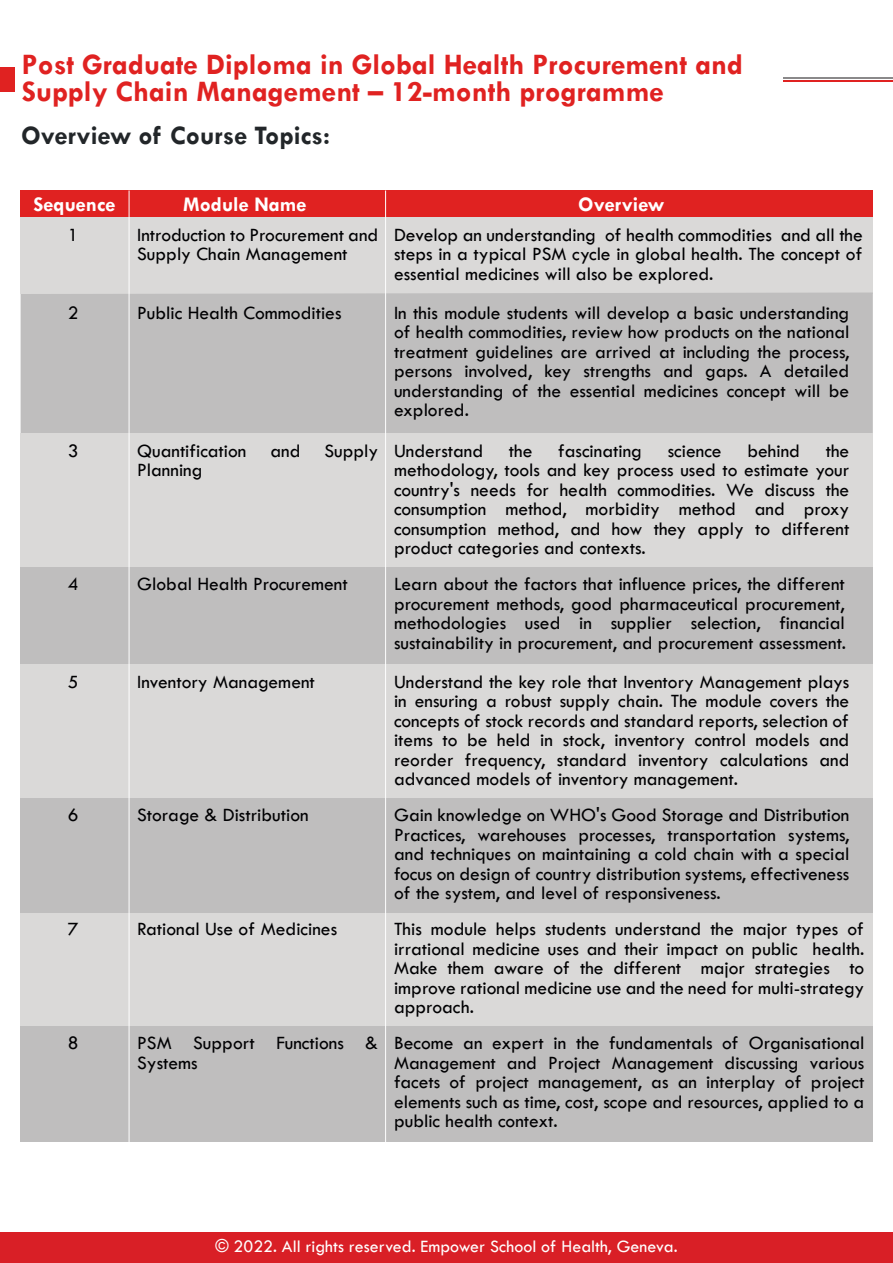
<style>
.page{position:relative;width:893px;height:1263px;background:#fff}
.page>*{position:absolute;margin:0;border:0;box-sizing:border-box;transform-origin:0 0}
.t1{font:700 30px/27px "Tw Cen";color:#e02221}
.t2{font:700 27px "Tw Cen";color:#222629}
.t3{font:700 21px "Tw Cen";color:#fff}
.t4{font:19.5px/19.5px "Tw Cen";color:#000002;text-align:justify}
.t5{font:18px "Tw Cen";color:#fff}
</style>
<div class="page">
<div style="left:0;top:68px;width:14px;height:24px;background:#e02221"></div>
<div style="left:21px;top:190px;width:852px;height:29px;background:#e02221"></div>
<div style="left:21px;top:218px;width:852px;height:76px;background:#dad9d8"></div>
<div style="left:21px;top:292px;width:852px;height:141px;background:#bfbebe"></div>
<div style="left:21px;top:433px;width:852px;height:134px;background:#dad9d8"></div>
<div style="left:21px;top:567px;width:852px;height:127px;background:#bfbebe"></div>
<div style="left:21px;top:664px;width:852px;height:134px;background:#dad9d8"></div>
<div style="left:21px;top:798px;width:852px;height:116px;background:#bfbebe"></div>
<div style="left:21px;top:913px;width:852px;height:113px;background:#dad9d8"></div>
<div style="left:21px;top:1026px;width:852px;height:116px;background:#bfbebe"></div>
<hr style="left:129px;top:190px;width:1px;height:1031px;background:#fff">
<hr style="left:385px;top:190px;width:1px;height:1031px;background:#fff">
<div style="left:0;top:1233px;width:892px;height:30px;background:#d91f26"></div>
<hr style="left:783px;top:81px;width:109px;height:1px;background:#e02221">
<hr style="left:783px;top:78px;width:109px;height:1px;background:#8a898a">
<h1 class="t1" style="left:22px;top:50px;width:723px">Post Graduate Diploma in Global Health Procurement and<br>Supply Chain Management – 12-month programme</h1>
<h2 class="t2" style="left:21px;top:119px;width:311px">Overview of Course Topics:</h2>
<p class="t3" style="left:34px;top:191px;width:84px">Sequence</p>
<p class="t3" style="left:183px;top:191px;width:125px">Module Name</p>
<p class="t3" style="left:578px;top:191px;width:88px">Overview</p>
<p class="t4" style="left:68px;top:225px;width:12px">1</p>
<p class="t4" style="left:137px;top:225px;width:243px">Introduction to Procurement and<br>Supply Chain Management</p>
<p class="t4" style="left:394px;top:225px;width:470px">Develop an understanding of health commodities and all the steps in a typical PSM cycle in global health. The concept of essential medicines will also be explored.</p>
<p class="t4" style="left:68px;top:303px;width:12px">2</p>
<p class="t4" style="left:137px;top:303px;width:206px">Public Health Commodities</p>
<p class="t4" style="left:394px;top:303px;width:457px">In this module students will develop a basic understanding of health commodities, review how products on the national treatment guidelines are arrived at including the process, persons involved, key strengths and gaps. A detailed understanding of the essential medicines concept will be explored.</p>
<p class="t4" style="left:68px;top:441px;width:12px">3</p>
<p class="t4" style="left:137px;top:441px;width:243px">Quantification and Supply<br>Planning</p>
<p class="t4" style="left:394px;top:441px;width:91px">Understand</p>
<p class="t4" style="left:509px;top:441px;width:25px">the</p>
<p class="t4" style="left:558px;top:441px;width:85px">fascinating</p>
<p class="t4" style="left:668px;top:441px;width:55px">science</p>
<p class="t4" style="left:747px;top:441px;width:54px">behind</p>
<p class="t4" style="left:394px;top:441px;width:457px;text-indent:432px">the methodology, tools and key process used to estimate your country's needs for health commodities. We discuss the consumption method, morbidity method and proxy consumption method, and how they apply to different product categories and contexts.</p>
<p class="t4" style="left:68px;top:574px;width:12px">4</p>
<p class="t4" style="left:137px;top:574px;width:212px">Global Health Procurement</p>
<p class="t4" style="left:394px;top:574px;width:454px">Learn about the factors that influence prices, the different procurement methods, good pharmaceutical procurement, methodologies used in supplier selection, financial sustainability in procurement, and procurement assessment.</p>
<p class="t4" style="left:68px;top:672px;width:12px">5</p>
<p class="t4" style="left:137px;top:672px;width:179px">Inventory Management</p>
<p class="t4" style="left:394px;top:672px;width:457px">Understand the key role that Inventory Management plays in ensuring a robust supply chain. The module covers the concepts of stock records and standard reports, selection of items to be held in stock, inventory control models and reorder frequency, standard inventory calculations and advanced models of inventory management.</p>
<p class="t4" style="left:68px;top:805px;width:12px">6</p>
<p class="t4" style="left:137px;top:805px;width:173px">Storage &amp; Distribution</p>
<p class="t4" style="left:394px;top:805px;width:457px">Gain knowledge on WHO's Good Storage and Distribution Practices, warehouses processes, transportation systems, and techniques on maintaining a cold chain with a special focus on design of country distribution systems, effectiveness of the system, and level of responsiveness.</p>
<p class="t4" style="left:68px;top:919px;width:12px">7</p>
<p class="t4" style="left:137px;top:919px;width:201px">Rational Use of Medicines</p>
<p class="t4" style="left:394px;top:919px;width:472px">This module helps students understand the major types of irrational medicine uses and their impact on public health.<br>Make them aware of the different major strategies to improve rational medicine use and the need for multi-strategy approach.</p>
<p class="t4" style="left:68px;top:1033px;width:12px">8</p>
<p class="t4" style="left:137px;top:1033px;width:243px">PSM Support Functions &amp;<br>Systems</p>
<p class="t4" style="left:394px;top:1033px;width:472px">Become an expert in the fundamentals of Organisational Management and Project Management discussing various facets of project management, as an interplay of project elements such as time, cost, scope and resources, applied to a public health context.</p>
<p class="t5" style="left:215px;top:1236px;width:464px">© 2022. All rights reserved. Empower School of Health, Geneva.</p>
</div>
